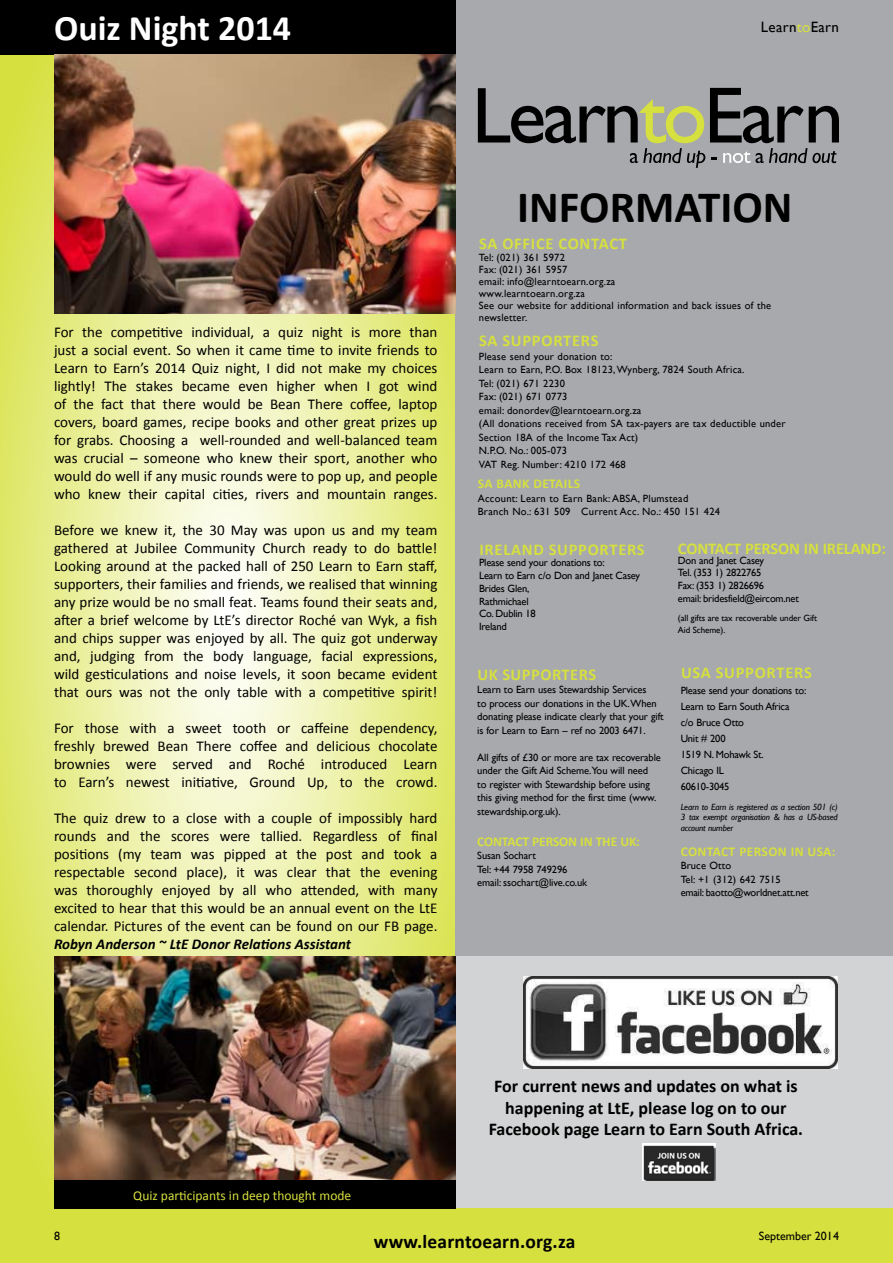
<style>
.page{position:relative;width:893px;height:1263px;background:#fff}
.page>*{position:absolute;margin:0;border:0;box-sizing:border-box;transform-origin:0 0}
.t1{font:700 45px "Calibri";color:#000}
.t2{font:700 36px "Calibri";color:#fff}
.t3{font:700 19.5px "Calibri";letter-spacing:.01em;color:#000}
.t4{font:700 18px/21.6px "Calibri";color:#000;text-align:center}
.t5{font:700 16.5px "Calibri";letter-spacing:.035em;color:#d6e03e}
.t6{font:700 16.5px "Calibri";letter-spacing:-.01em;color:#d6e03e}
.t7{font:15px/18px "Calibri";color:#000;text-align:justify}
.t8{font:italic 700 15px "Calibri";color:#000}
.t9{font:15px "Gill Sans";letter-spacing:.02em;color:#000}
.t10{font:13.5px "Calibri";color:#d6e03e}
.t11{font:700 13.5px "Calibri";letter-spacing:.015em;color:#d6e03e}
.t12{font:700 13.5px "Calibri";letter-spacing:-.01em;color:#d6e03e}
.t13{font:12px "Gill Sans";color:#000}
.t14{font:10.5px/13.5px "Gill Sans";letter-spacing:-.01em;color:#000}
.t15{font:10.5px/13.5px "Gill Sans";letter-spacing:.02em;color:#000}
.t16{font:10.5px/13.5px "Gill Sans";letter-spacing:.025em;color:#000}
.t17{font:italic 9px/10.5px "Gill Sans";letter-spacing:-.02em;color:#000;text-align:justify}
.t18{font:9px/12px "Gill Sans";letter-spacing:-.01em;color:#000}
.s1{color:#d6e03e}
</style>
<div class="page">
<svg style="left:0;top:54px;width:455px;height:1155px;background:#eaef9d"></svg>
<div style="left:455px;top:956px;width:438px;height:253px;background:#d1d3d4"></div>
<div style="left:455px;top:0;width:438px;height:956px;background:#a7a9ac"></div>
<div style="left:0;top:1209px;width:893px;height:54px;background:#d6e03e"></div>
<svg style="left:478px;top:88px;width:361px;height:80px"></svg>
<div style="left:0;top:0;width:456px;height:54px;background:#000"></div>
<img style="left:54px;top:957px;width:401px;height:223px">
<img style="left:54px;top:54px;width:401px;height:260px">
<img style="left:524px;top:976px;width:313px;height:93px">
<img style="left:642px;top:1143px;width:74px;height:37px">
<div style="left:54px;top:1180px;width:401px;height:29px;background:#000"></div>
<h2 class="t2" style="left:54px;top:5px;width:239px">Ouiz Night 2014</h2>
<p class="t9" style="left:761px;top:18px;width:80px">Learn<span class="s1">to</span>Earn</p>
<p class="t7" style="left:54px;top:322px;width:385px">For the competitive individual, a quiz night is more than just a social event. So when it came time to invite friends to Learn to Earn’s 2014 Quiz night, I did not make my choices lightly! The stakes became even higher when I got wind of the fact that there would be Bean There coffee, laptop covers, board games, recipe books and other great prizes up for grabs. Choosing a well-rounded and well-balanced team was crucial – someone who knew their sport, another who would do well if any music rounds were to pop up, and people who knew their capital cities, rivers and mountain ranges.</p>
<p class="t7" style="left:54px;top:520px;width:385px">Before we knew it, the 30 May was upon us and my team gathered at Jubilee Community Church ready to do battle!<br>Looking around at the packed hall of 250 Learn to Earn staff, supporters, their families and friends, we realised that winning any prize would be no small feat. Teams found their seats and, after a brief welcome by LtE’s director Roché van Wyk, a fish and chips supper was enjoyed by all. The quiz got underway and, judging from the body language, facial expressions, wild gesticulations and noise levels, it soon became evident that ours was not the only table with a competitive spirit!</p>
<p class="t7" style="left:54px;top:718px;width:385px">For those with a sweet tooth or caffeine dependency, freshly brewed Bean There coffee and delicious chocolate brownies were served and Roché introduced Learn to Earn’s newest initiative, Ground Up, to the crowd.</p>
<p class="t7" style="left:54px;top:808px;width:385px">The quiz drew to a close with a couple of impossibly hard rounds and the scores were tallied. Regardless of final positions (my team was pipped at the post and took a respectable second place), it was clear that the evening was thoroughly enjoyed by all who attended, with many excited to hear that this would be an annual event on the LtE calendar. Pictures of the event can be found on our FB page.</p>
<p class="t8" style="left:54px;top:934px;width:299px">Robyn Anderson ~ LtE Donor Relations Assistant</p>
<h1 class="t1" style="left:517px;top:179px;width:277px">INFORMATION</h1>
<p class="t5" style="left:479px;top:233px;width:149px">SA OFFICE CONTACT</p>
<p class="t15" style="left:479px;top:252px;width:294px;line-height:12px">Tel: (021) 361 5972<br>Fax: (021) 361 5957<br>email: info@learntoearn.org.za<br>www.learntoearn.org.za<br>See our website for additional information and back issues of the newsletter.</p>
<p class="t5" style="left:479px;top:330px;width:121px">SA SUPPORTERS</p>
<p class="t15" style="left:479px;top:349px;width:308px">Please send your donation to:<br>Learn to Earn, P.O. Box 18123, Wynberg, 7824 South Africa.<br>Tel: (021) 671 2230<br>Fax: (021) 671 0773<br>email: donordev@learntoearn.org.za<br>(All donations received from SA tax-payers are tax deductible under Section 18A of the Income Tax Act)<br>N.P.O. No.: 005-073<br>VAT Reg. Number: 4210 172 468</p>
<p class="t11" style="left:478px;top:476px;width:104px">SA BANK DETAILS</p>
<p class="t16" style="left:478px;top:492px;width:244px">Account: Learn to Earn Bank: ABSA, Plumstead<br>Branch No.: 631 509 Current Acc. No.: 450 151 424</p>
<p class="t5" style="left:479px;top:539px;width:167px">IRELAND SUPPORTERS</p>
<p class="t14" style="left:479px;top:557px;width:163px;line-height:12.8px">Please send your donations to:<br>Learn to Earn c/o Don and Janet Casey<br>Brides Glen,<br>Rathmichael<br>Co. Dublin 18<br>Ireland</p>
<p class="t5" style="left:681px;top:663px;width:132px">USA SUPPORTERS</p>
<p class="t14" style="left:681px;top:683px;width:127px;line-height:16px">Please send your donations to:<br>Learn to Earn South Africa<br>c/o Bruce Otto<br>Unit # 200<br>1519 N. Mohawk St.<br>Chicago IL<br>60610-3045</p>
<p class="t17" style="left:681px;top:801px;width:159px">Learn to Earn is registered as a section 501 (c)<br>3 tax exempt organisation &amp; has a US-based account number</p>
<p class="t11" style="left:681px;top:843px;width:156px">CONTACT PERSON IN USA:</p>
<p class="t14" style="left:681px;top:859px;width:130px">Bruce Otto<br>Tel: +1 (312) 642 7515<br>email: baotto@worldnet.att.net</p>
<p class="t6" style="left:678px;top:538px;width:210px">CONTACT PERSON IN IRELAND:</p>
<p class="t14" style="left:678px;top:554px;width:122px;line-height:12.8px">Don and Janet Casey<br>Tel. (353 1) 2822765<br>Fax: (353 1) 2826696<br>email: bridesfield@eircom.net</p>
<p class="t18" style="left:678px;top:612px;width:141px">(all gifts are tax recoverable under Gift<br>Aid Scheme).</p>
<p class="t5" style="left:478px;top:664px;width:120px">UK SUPPORTERS</p>
<p class="t14" style="left:477px;top:683px;width:188px">Learn to Earn uses Stewardship Services<br>to process our donations in the UK. When donating please indicate clearly that your gift is for Learn to Earn – ref no 2003 6471.</p>
<p class="t14" style="left:477px;top:750px;width:185px">All gifts of £30 or more are tax recoverable under the Gift Aid Scheme.You will need<br>to register with Stewardship before using this giving method for the first time (www. stewardship.org.uk).</p>
<p class="t12" style="left:477px;top:833px;width:164px">CONTACT PERSON IN THE UK:</p>
<p class="t14" style="left:477px;top:849px;width:111px">Susan Sochart<br>Tel: +44 7958 749296 email: ssochart@live.co.uk</p>
<p class="t10" style="left:133px;top:1187px;width:219px">Quiz participants in deep thought mode</p>
<p class="t4" style="left:489px;top:1074px;width:316px">For current news and updates on what is happening at LtE, please log on to our<br>Facebook page Learn to Earn South Africa.</p>
<p class="t13" style="left:54px;top:1229px;width:7px">8</p>
<p class="t13" style="left:759px;top:1229px;width:82px">September 2014</p>
<h3 class="t3" style="left:374px;top:1229px;width:203px">www.learntoearn.org.za</h3>
</div>
